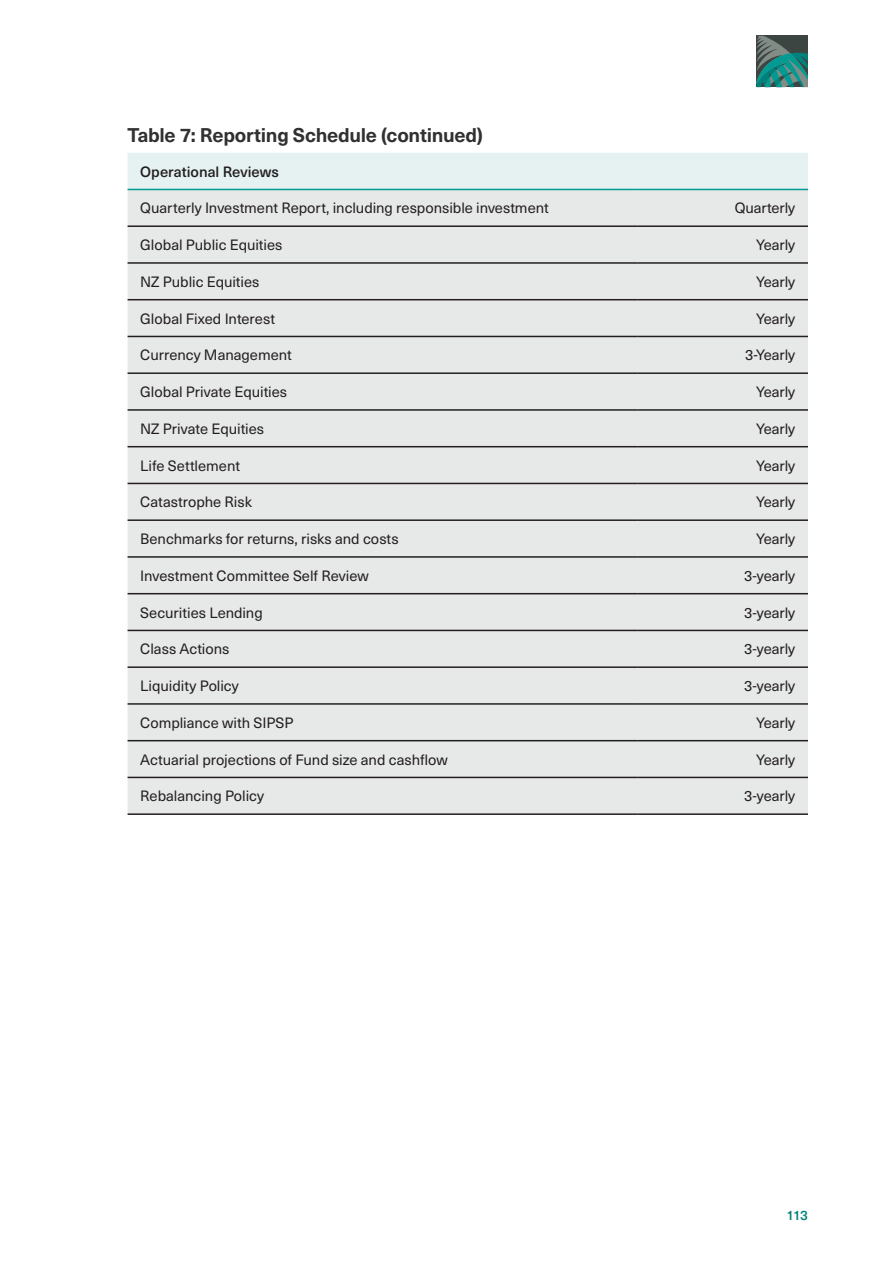
<style>
.page{position:relative;width:893px;height:1263px;background:#fff}
.page>*{position:absolute;margin:0;border:0;box-sizing:border-box;transform-origin:0 0}
.t1{font:700 19.5px "Neue Haas Unica W1 G";letter-spacing:-.015em;color:#323031}
.t2{font:14.7px "Neue Haas Unica W1 G";letter-spacing:-.005em;color:#231f20}
.t3{font:500 14.7px "Neue Haas Unica W1 G";color:#231f20}
.t4{font:500 13.5px "Neue Haas Unica W1 G";color:#00827c}
</style>
<div class="page">
<div style="left:128px;top:153px;width:680px;height:36px;background:#e5f2f1"></div>
<div style="left:128px;top:190px;width:680px;height:623px;background:#e7e8e8"></div>
<hr style="left:128px;top:225px;width:510px;height:2px;background:#231f20">
<hr style="left:638px;top:225px;width:170px;height:2px;background:#231f20">
<hr style="left:128px;top:262px;width:510px;height:2px;background:#231f20">
<hr style="left:638px;top:262px;width:170px;height:2px;background:#231f20">
<hr style="left:128px;top:299px;width:510px;height:1px;background:#231f20">
<hr style="left:638px;top:299px;width:170px;height:1px;background:#231f20">
<hr style="left:128px;top:336px;width:510px;height:1px;background:#231f20">
<hr style="left:638px;top:336px;width:170px;height:1px;background:#231f20">
<hr style="left:128px;top:372px;width:510px;height:2px;background:#231f20">
<hr style="left:638px;top:372px;width:170px;height:2px;background:#231f20">
<hr style="left:128px;top:409px;width:510px;height:2px;background:#231f20">
<hr style="left:638px;top:409px;width:170px;height:2px;background:#231f20">
<hr style="left:128px;top:446px;width:510px;height:1px;background:#231f20">
<hr style="left:638px;top:446px;width:170px;height:1px;background:#231f20">
<hr style="left:128px;top:483px;width:510px;height:1px;background:#231f20">
<hr style="left:638px;top:483px;width:170px;height:1px;background:#231f20">
<hr style="left:128px;top:519px;width:510px;height:2px;background:#231f20">
<hr style="left:638px;top:519px;width:170px;height:2px;background:#231f20">
<hr style="left:128px;top:556px;width:510px;height:2px;background:#231f20">
<hr style="left:638px;top:556px;width:170px;height:2px;background:#231f20">
<hr style="left:128px;top:593px;width:510px;height:1px;background:#231f20">
<hr style="left:638px;top:593px;width:170px;height:1px;background:#231f20">
<hr style="left:128px;top:630px;width:510px;height:1px;background:#231f20">
<hr style="left:638px;top:630px;width:170px;height:1px;background:#231f20">
<hr style="left:128px;top:666px;width:510px;height:2px;background:#231f20">
<hr style="left:638px;top:666px;width:170px;height:2px;background:#231f20">
<hr style="left:128px;top:703px;width:510px;height:2px;background:#231f20">
<hr style="left:638px;top:703px;width:170px;height:2px;background:#231f20">
<hr style="left:128px;top:740px;width:510px;height:1px;background:#231f20">
<hr style="left:638px;top:740px;width:170px;height:1px;background:#231f20">
<hr style="left:128px;top:777px;width:510px;height:1px;background:#231f20">
<hr style="left:638px;top:777px;width:170px;height:1px;background:#231f20">
<hr style="left:128px;top:813px;width:510px;height:2px;background:#231f20">
<hr style="left:638px;top:813px;width:170px;height:2px;background:#231f20">
<hr style="left:128px;top:189px;width:510px;height:1px;background:#009c94">
<hr style="left:638px;top:189px;width:170px;height:1px;background:#009c94">
<svg style="left:756px;top:36px;width:52px;height:51px"></svg>
<h1 class="t1" style="left:128px;top:121px;width:357px">Table 7: Reporting Schedule (continued)</h1>
<p class="t3" style="left:140px;top:160px;width:140px">Operational Reviews</p>
<p class="t2" style="left:140px;top:197px;width:410px">Quarterly Investment Report, including responsible investment</p>
<p class="t2" style="left:735px;top:197px;width:62px">Quarterly</p>
<p class="t2" style="left:140px;top:234px;width:144px">Global Public Equities</p>
<p class="t2" style="left:756px;top:234px;width:40px">Yearly</p>
<p class="t2" style="left:140px;top:271px;width:121px">NZ Public Equities</p>
<p class="t2" style="left:756px;top:271px;width:40px">Yearly</p>
<p class="t2" style="left:140px;top:308px;width:136px">Global Fixed Interest</p>
<p class="t2" style="left:756px;top:308px;width:40px">Yearly</p>
<p class="t2" style="left:140px;top:344px;width:153px">Currency Management</p>
<p class="t2" style="left:745px;top:344px;width:51px">3-Yearly</p>
<p class="t2" style="left:140px;top:381px;width:148px">Global Private Equities</p>
<p class="t2" style="left:756px;top:381px;width:40px">Yearly</p>
<p class="t2" style="left:140px;top:418px;width:125px">NZ Private Equities</p>
<p class="t2" style="left:756px;top:418px;width:40px">Yearly</p>
<p class="t2" style="left:140px;top:455px;width:101px">Life Settlement</p>
<p class="t2" style="left:756px;top:455px;width:40px">Yearly</p>
<p class="t2" style="left:140px;top:491px;width:113px">Catastrophe Risk</p>
<p class="t2" style="left:756px;top:491px;width:40px">Yearly</p>
<p class="t2" style="left:140px;top:528px;width:260px">Benchmarks for returns, risks and costs</p>
<p class="t2" style="left:756px;top:528px;width:40px">Yearly</p>
<p class="t2" style="left:140px;top:565px;width:230px">Investment Committee Self Review</p>
<p class="t2" style="left:744px;top:565px;width:52px">3-yearly</p>
<p class="t2" style="left:140px;top:601px;width:124px">Securities Lending</p>
<p class="t2" style="left:744px;top:601px;width:52px">3-yearly</p>
<p class="t2" style="left:140px;top:638px;width:91px">Class Actions</p>
<p class="t2" style="left:744px;top:638px;width:52px">3-yearly</p>
<p class="t2" style="left:140px;top:675px;width:100px">Liquidity Policy</p>
<p class="t2" style="left:744px;top:675px;width:52px">3-yearly</p>
<p class="t2" style="left:140px;top:712px;width:155px">Compliance with SIPSP</p>
<p class="t2" style="left:756px;top:712px;width:40px">Yearly</p>
<p class="t2" style="left:140px;top:748px;width:309px">Actuarial projections of Fund size and cashflow</p>
<p class="t2" style="left:756px;top:748px;width:40px">Yearly</p>
<p class="t2" style="left:140px;top:785px;width:125px">Rebalancing Policy</p>
<p class="t2" style="left:744px;top:785px;width:52px">3-yearly</p>
<p class="t4" style="left:787px;top:1204px;width:23px">113</p>
</div>
